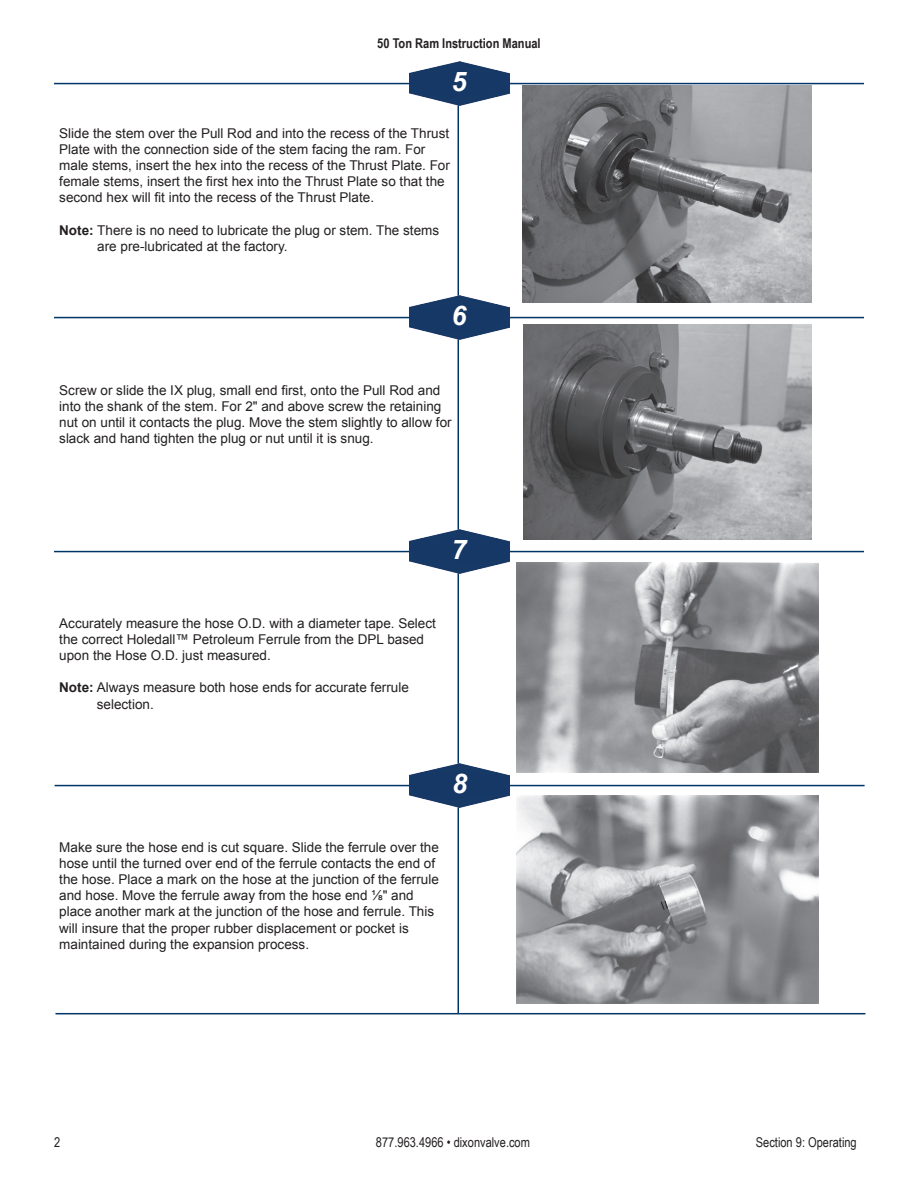
<style>
.page{position:relative;width:918px;height:1188px;background:#fff}
.page>*{position:absolute;margin:0;border:0;box-sizing:border-box;transform-origin:0 0}
.t1{font:italic 700 27px "Arial";color:#fff}
.t2{font:13.5px/16.2px "Arial";color:#231f20}
.t3{font:13.5px "Arial Narrow";color:#231f20}
.t4{font:700 13.5px "Arial Narrow";color:#231f20}
.s1{font-weight:700}
</style>
<div class="page">
<hr style="left:458px;top:84px;width:1px;height:929px;background:#003667">
<hr style="left:54px;top:83px;width:810px;height:1px;background:#003667">
<img style="left:409px;top:61px;width:100px;height:45px">
<hr style="left:54px;top:317px;width:810px;height:1px;background:#003667">
<img style="left:409px;top:295px;width:100px;height:45px">
<hr style="left:54px;top:551px;width:810px;height:1px;background:#003667">
<img style="left:409px;top:529px;width:100px;height:45px">
<hr style="left:55px;top:785px;width:810px;height:1px;background:#003667">
<img style="left:410px;top:763px;width:100px;height:45px">
<hr style="left:55px;top:1013px;width:810px;height:1px;background:#003667">
<img style="left:522px;top:86px;width:289px;height:217px">
<img style="left:524px;top:324px;width:287px;height:216px">
<img style="left:517px;top:563px;width:301px;height:209px">
<img style="left:517px;top:795px;width:301px;height:209px">
<p class="t4" style="left:377px;top:33px;width:165px">50 Ton Ram Instruction Manual</p>
<p class="t1" style="left:452px;top:63px;width:17px">5</p>
<p class="t2" style="left:59px;top:125px;width:392px">Slide the stem over the Pull Rod and into the recess of the Thrust Plate with the connection side of the stem facing the ram. For male stems, insert the hex into the recess of the Thrust Plate. For female stems, insert the first hex into the Thrust Plate so that the second hex will fit into the recess of the Thrust Plate.</p>
<p class="t2" style="left:97px;top:222px;width:343px;text-indent:-38px"><span class="s1">Note:</span> There is no need to lubricate the plug or stem. The stems are pre-lubricated at the factory.</p>
<p class="t1" style="left:452px;top:297px;width:17px">6</p>
<p class="t2" style="left:59px;top:382px;width:394px">Screw or slide the IX plug, small end first, onto the Pull Rod and into the shank of the stem. For 2" and above screw the retaining nut on until it contacts the plug. Move the stem slightly to allow for slack and hand tighten the plug or nut until it is snug.</p>
<p class="t1" style="left:452px;top:531px;width:17px">7</p>
<p class="t2" style="left:59px;top:615px;width:378px">Accurately measure the hose O.D. with a diameter tape. Select the correct Holedall™ Petroleum Ferrule from the DPL based upon the Hose O.D. just measured.</p>
<p class="t2" style="left:97px;top:680px;width:314px;text-indent:-38px"><span class="s1">Note:</span> Always measure both hose ends for accurate ferrule selection.</p>
<p class="t1" style="left:452px;top:765px;width:17px">8</p>
<p class="t2" style="left:59px;top:839px;width:381px">Make sure the hose end is cut square. Slide the ferrule over the hose until the turned over end of the ferrule contacts the end of the hose. Place a mark on the hose at the junction of the ferrule and hose. Move the ferrule away from the hose end ⅛" and</p>
<p class="t2" style="left:59px;top:903px;width:376px">place another mark at the junction of the hose and ferrule. This will insure that the proper rubber displacement or pocket is maintained during the expansion process.</p>
<p class="t3" style="left:54px;top:1133px;width:8px">2</p>
<p class="t3" style="left:376px;top:1133px;width:156px">877.963.4966 • dixonvalve.com</p>
<p class="t3" style="left:756px;top:1133px;width:102px">Section 9: Operating</p>
</div>
